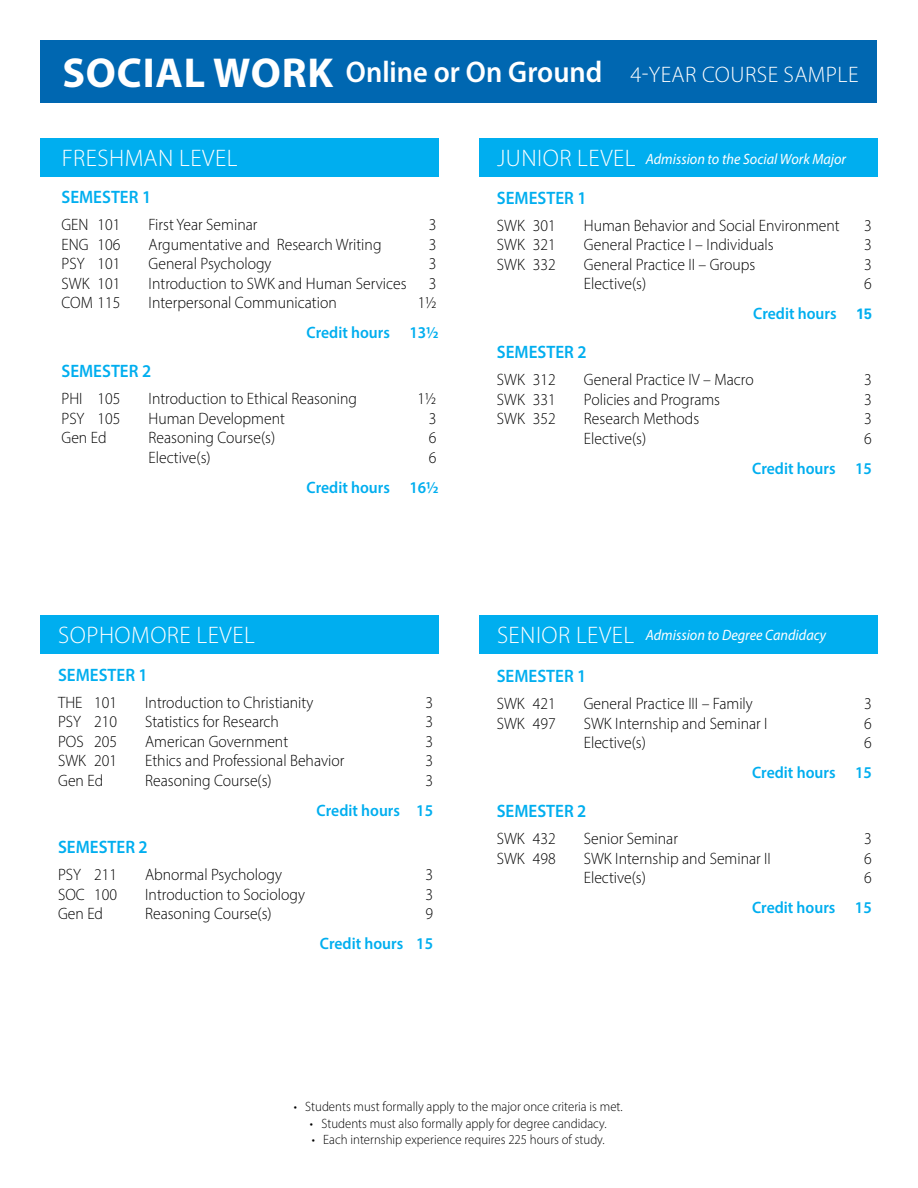
<style>
.page{position:relative;width:918px;height:1188px;background:#fff}
.page>*{position:absolute;margin:0;border:0;box-sizing:border-box;transform-origin:0 0}
.t1{font:700 42px "Myriad Pro";letter-spacing:.02em;color:#fff}
.t2{font:600 30px "Myriad Pro";color:#fff;scale:.95 1}
.t3{font:300 24px "Myriad Pro";letter-spacing:.02em;color:#fff}
.t4{font:300 22.5px "Myriad Pro";letter-spacing:.02em;color:#fff}
.t5{font:600 18px "Myriad Pro";color:#00aeef;scale:.95 1}
.t6{font:300 16.5px "Myriad Pro";color:#000;scale:.95 1}
.t7{font:600 16.5px/30px "Myriad Pro";color:#00aeef;text-align:right;scale:.95 1}
.t8{font:italic 15px "Myriad Pro";color:#fff;scale:.95 1}
.t9{font:300 13.5px "Myriad Pro";color:#000;scale:.95 1}
.s1{font-weight:300;color:#000}
.s2{font-family:"Univers LT Std";font-weight:700;font-size:15px}
</style>
<div class="page">
<div style="left:479px;top:138px;width:399px;height:39px;background:#00aeef"></div>
<div style="left:40px;top:138px;width:399px;height:39px;background:#00aeef"></div>
<div style="left:40px;top:40px;width:838px;height:63px;background:#0067b1"></div>
<div style="left:40px;top:615px;width:399px;height:38px;background:#00aeef"></div>
<div style="left:479px;top:615px;width:398px;height:38px;background:#00aeef"></div>
<h1 class="t1" style="left:62px;top:45px;width:273px">SOCIAL WORK</h1>
<h3 class="t4" style="left:631px;top:61px;width:230px">4-YEAR COURSE SAMPLE</h3>
<h2 class="t2" style="left:346px;top:53px;width:272px">Online or On Ground</h2>
<h3 class="t3" style="left:62px;top:143px;width:177px">FRESHMAN LEVEL</h3>
<p class="t5" style="left:62px;top:186px;width:96px">SEMESTER 1</p>
<p class="t6" style="left:62px;top:215px;width:64px">GEN 101</p>
<p class="t6" style="left:149px;top:215px;width:116px">First Year Seminar</p>
<p class="t6" style="left:429px;top:215px;width:10px">3</p>
<p class="t6" style="left:62px;top:234px;width:64px">ENG 106</p>
<p class="t6" style="left:149px;top:234px;width:247px">Argumentative and Research Writing</p>
<p class="t6" style="left:429px;top:234px;width:10px">3</p>
<p class="t6" style="left:62px;top:254px;width:64px">PSY 101</p>
<p class="t6" style="left:149px;top:254px;width:131px">General Psychology</p>
<p class="t6" style="left:429px;top:254px;width:10px">3</p>
<p class="t6" style="left:62px;top:273px;width:64px">SWK 101</p>
<p class="t6" style="left:149px;top:273px;width:273px">Introduction to SWK and Human Services</p>
<p class="t6" style="left:429px;top:273px;width:10px">3</p>
<p class="t6" style="left:62px;top:293px;width:64px">COM 115</p>
<p class="t6" style="left:149px;top:293px;width:200px">Interpersonal Communication</p>
<p class="t6" style="left:418px;top:293px;width:21px">1½</p>
<p class="t7" style="left:307px;top:317px;width:141px">Credit hours 13½</p>
<p class="t5" style="left:62px;top:360px;width:96px">SEMESTER 2</p>
<p class="t6" style="left:62px;top:389px;width:64px">PHI 105</p>
<p class="t6" style="left:149px;top:389px;width:221px">Introduction to Ethical Reasoning</p>
<p class="t6" style="left:418px;top:389px;width:21px">1½</p>
<p class="t6" style="left:62px;top:408px;width:64px">PSY 105</p>
<p class="t6" style="left:149px;top:408px;width:145px">Human Development</p>
<p class="t6" style="left:429px;top:408px;width:10px">3</p>
<p class="t6" style="left:62px;top:428px;width:49px">Gen Ed</p>
<p class="t6" style="left:149px;top:428px;width:135px">Reasoning Course(s)</p>
<p class="t6" style="left:429px;top:428px;width:10px">6</p>
<p class="t6" style="left:149px;top:447px;width:67px">Elective(s)</p>
<p class="t6" style="left:429px;top:447px;width:10px">6</p>
<p class="t7" style="left:307px;top:472px;width:141px">Credit hours 16½</p>
<h3 class="t3" style="left:58px;top:621px;width:198px">SOPHOMORE LEVEL</h3>
<p class="t5" style="left:58px;top:663px;width:96px">SEMESTER 1</p>
<p class="t6" style="left:58px;top:692px;width:64px">THE 101</p>
<p class="t6" style="left:145px;top:692px;width:179px">Introduction to Christianity</p>
<p class="t6" style="left:425px;top:692px;width:10px">3</p>
<p class="t6" style="left:58px;top:712px;width:64px">PSY 210</p>
<p class="t6" style="left:145px;top:712px;width:142px">Statistics for Research</p>
<p class="t6" style="left:425px;top:712px;width:10px">3</p>
<p class="t6" style="left:58px;top:731px;width:64px">POS 205</p>
<p class="t6" style="left:145px;top:731px;width:152px">American Government</p>
<p class="t6" style="left:425px;top:731px;width:10px">3</p>
<p class="t6" style="left:58px;top:751px;width:64px">SWK 201</p>
<p class="t6" style="left:145px;top:751px;width:211px">Ethics and Professional Behavior</p>
<p class="t6" style="left:425px;top:751px;width:10px">3</p>
<p class="t6" style="left:58px;top:770px;width:49px">Gen Ed</p>
<p class="t6" style="left:145px;top:770px;width:135px">Reasoning Course(s)</p>
<p class="t6" style="left:425px;top:770px;width:10px">3</p>
<p class="t7" style="left:317px;top:795px;width:124px">Credit hours 15</p>
<p class="t5" style="left:58px;top:836px;width:96px">SEMESTER 2</p>
<p class="t6" style="left:58px;top:865px;width:64px">PSY 211</p>
<p class="t6" style="left:145px;top:865px;width:146px">Abnormal Psychology</p>
<p class="t6" style="left:425px;top:865px;width:10px">3</p>
<p class="t6" style="left:58px;top:884px;width:64px">SOC 100</p>
<p class="t6" style="left:145px;top:884px;width:170px">Introduction to Sociology</p>
<p class="t6" style="left:425px;top:884px;width:10px">3</p>
<p class="t6" style="left:58px;top:904px;width:49px">Gen Ed</p>
<p class="t6" style="left:145px;top:904px;width:135px">Reasoning Course(s)</p>
<p class="t6" style="left:425px;top:904px;width:10px">9</p>
<p class="t7" style="left:320px;top:928px;width:121px">Credit hours 15</p>
<h3 class="t3" style="left:497px;top:144px;width:140px">JUNIOR LEVEL</h3>
<p class="t5" style="left:497px;top:186px;width:96px">SEMESTER 1</p>
<p class="t6" style="left:497px;top:215px;width:64px">SWK 301</p>
<p class="t6" style="left:584px;top:215px;width:271px">Human Behavior and Social Environment</p>
<p class="t6" style="left:864px;top:215px;width:10px">3</p>
<p class="t6" style="left:497px;top:235px;width:64px">SWK 321</p>
<p class="t6" style="left:584px;top:235px;width:201px">General Practice I – Individuals</p>
<p class="t6" style="left:864px;top:235px;width:10px">3</p>
<p class="t6" style="left:497px;top:254px;width:64px">SWK 332</p>
<p class="t6" style="left:584px;top:254px;width:182px">General Practice II – Groups</p>
<p class="t6" style="left:864px;top:254px;width:10px">3</p>
<p class="t6" style="left:584px;top:274px;width:67px">Elective(s)</p>
<p class="t7" style="left:753px;top:268px;width:127px"><span class="s1">6<br></span>Credit hours <span class="s2">15</span></p>
<p class="t5" style="left:497px;top:341px;width:96px">SEMESTER 2</p>
<p class="t6" style="left:497px;top:370px;width:64px">SWK 312</p>
<p class="t6" style="left:584px;top:370px;width:180px">General Practice IV – Macro</p>
<p class="t6" style="left:864px;top:370px;width:10px">3</p>
<p class="t6" style="left:497px;top:389px;width:64px">SWK 331</p>
<p class="t6" style="left:584px;top:389px;width:145px">Policies and Programs</p>
<p class="t6" style="left:864px;top:389px;width:10px">3</p>
<p class="t6" style="left:497px;top:409px;width:64px">SWK 352</p>
<p class="t6" style="left:584px;top:409px;width:123px">Research Methods</p>
<p class="t6" style="left:864px;top:409px;width:10px">3</p>
<p class="t6" style="left:584px;top:428px;width:67px">Elective(s)</p>
<p class="t6" style="left:864px;top:428px;width:10px">6</p>
<p class="t7" style="left:752px;top:453px;width:127px">Credit hours 15</p>
<p class="t8" style="left:646px;top:149px;width:212px">Admission to the Social Work Major</p>
<h3 class="t3" style="left:497px;top:621px;width:139px">SENIOR LEVEL</h3>
<p class="t5" style="left:497px;top:665px;width:96px">SEMESTER 1</p>
<p class="t6" style="left:497px;top:694px;width:64px">SWK 421</p>
<p class="t6" style="left:584px;top:694px;width:180px">General Practice III – Family</p>
<p class="t6" style="left:864px;top:694px;width:10px">3</p>
<p class="t6" style="left:497px;top:713px;width:64px">SWK 497</p>
<p class="t6" style="left:584px;top:713px;width:195px">SWK Internship and Seminar I</p>
<p class="t6" style="left:864px;top:713px;width:10px">6</p>
<p class="t6" style="left:584px;top:733px;width:67px">Elective(s)</p>
<p class="t6" style="left:864px;top:733px;width:10px">6</p>
<p class="t7" style="left:752px;top:757px;width:127px">Credit hours 15</p>
<p class="t5" style="left:497px;top:800px;width:96px">SEMESTER 2</p>
<p class="t6" style="left:497px;top:829px;width:64px">SWK 432</p>
<p class="t6" style="left:584px;top:829px;width:101px">Senior Seminar</p>
<p class="t6" style="left:864px;top:829px;width:10px">3</p>
<p class="t6" style="left:497px;top:848px;width:64px">SWK 498</p>
<p class="t6" style="left:584px;top:848px;width:198px">SWK Internship and Seminar II</p>
<p class="t6" style="left:864px;top:848px;width:10px">6</p>
<p class="t6" style="left:584px;top:868px;width:67px">Elective(s)</p>
<p class="t6" style="left:864px;top:868px;width:10px">6</p>
<p class="t7" style="left:752px;top:892px;width:127px">Credit hours 15</p>
<p class="t8" style="left:646px;top:626px;width:191px">Admission to Degree Candidacy</p>
<p class="t9" style="left:294px;top:1098px;width:348px">• Students must formally apply to the major once criteria is met.</p>
<p class="t9" style="left:310px;top:1115px;width:314px">• Students must also formally apply for degree candidacy.</p>
<p class="t9" style="left:312px;top:1131px;width:310px">• Each internship experience requires 225 hours of study.</p>
</div>
